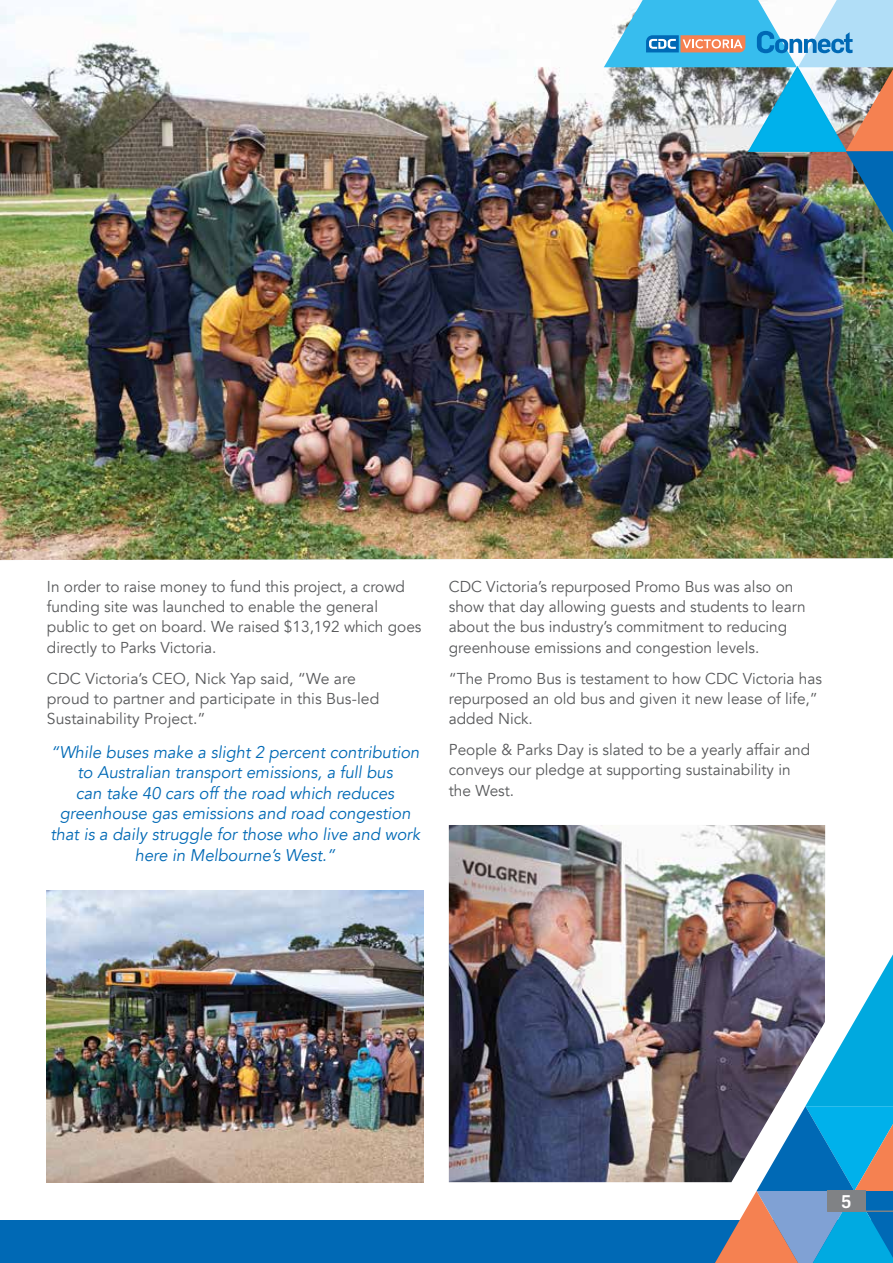
<style>
.page{position:relative;width:893px;height:1263px;background:#fff}
.page>*{position:absolute;margin:0;border:0;box-sizing:border-box;transform-origin:0 0}
.t1{font:500 18px "Flama";color:#fff}
.t2{font:italic 16.8px/20.7px "Avenir";color:#0069b5;text-align:center}
.t3{font:15.75px/20.2px "Avenir";color:#58595b}
</style>
<div class="page">
<img style="left:0;top:7px;width:893px;height:553px">
<img style="left:47px;top:890px;width:376px;height:292px">
<img style="left:449px;top:825px;width:376px;height:357px">
<div style="left:0;top:1220px;width:893px;height:43px;background:#0069b5"></div>
<svg style="left:708px;top:937px;width:185px;height:326px"></svg>
<hr style="left:827px;top:1210px;width:66px;height:2px;background:#808285">
<div style="left:827px;top:1190px;width:38px;height:21px;background:#808285"></div>
<img style="left:604px;top:0;width:289px;height:235px">
<p class="t3" style="left:47px;top:577px;width:376px">In order to raise money to fund this project, a crowd funding site was launched to enable the general public to get on board. We raised $13,192 which goes directly to Parks Victoria.</p>
<p class="t3" style="left:47px;top:668px;width:334px">CDC Victoria’s CEO, Nick Yap said, “We are proud to partner and participate in this Bus-led<br>Sustainability Project.”</p>
<p class="t2" style="left:50px;top:742px;width:371px">“While buses make a slight 2 percent contribution to Australian transport emissions, a full bus<br>can take 40 cars off the road which reduces greenhouse gas emissions and road congestion that is a daily struggle for those who live and work here in Melbourne’s West.”</p>
<p class="t3" style="left:449px;top:577px;width:358px">CDC Victoria’s repurposed Promo Bus was also on show that day allowing guests and students to learn about the bus industry’s commitment to reducing greenhouse emissions and congestion levels.</p>
<p class="t3" style="left:449px;top:668px;width:375px">“The Promo Bus is testament to how CDC Victoria has repurposed an old bus and given it new lease of life,” added Nick.</p>
<p class="t3" style="left:449px;top:740px;width:363px">People &amp; Parks Day is slated to be a yearly affair and conveys our pledge at supporting sustainability in the West.</p>
<p class="t1" style="left:841px;top:1188px;width:12px">5</p>
</div>
